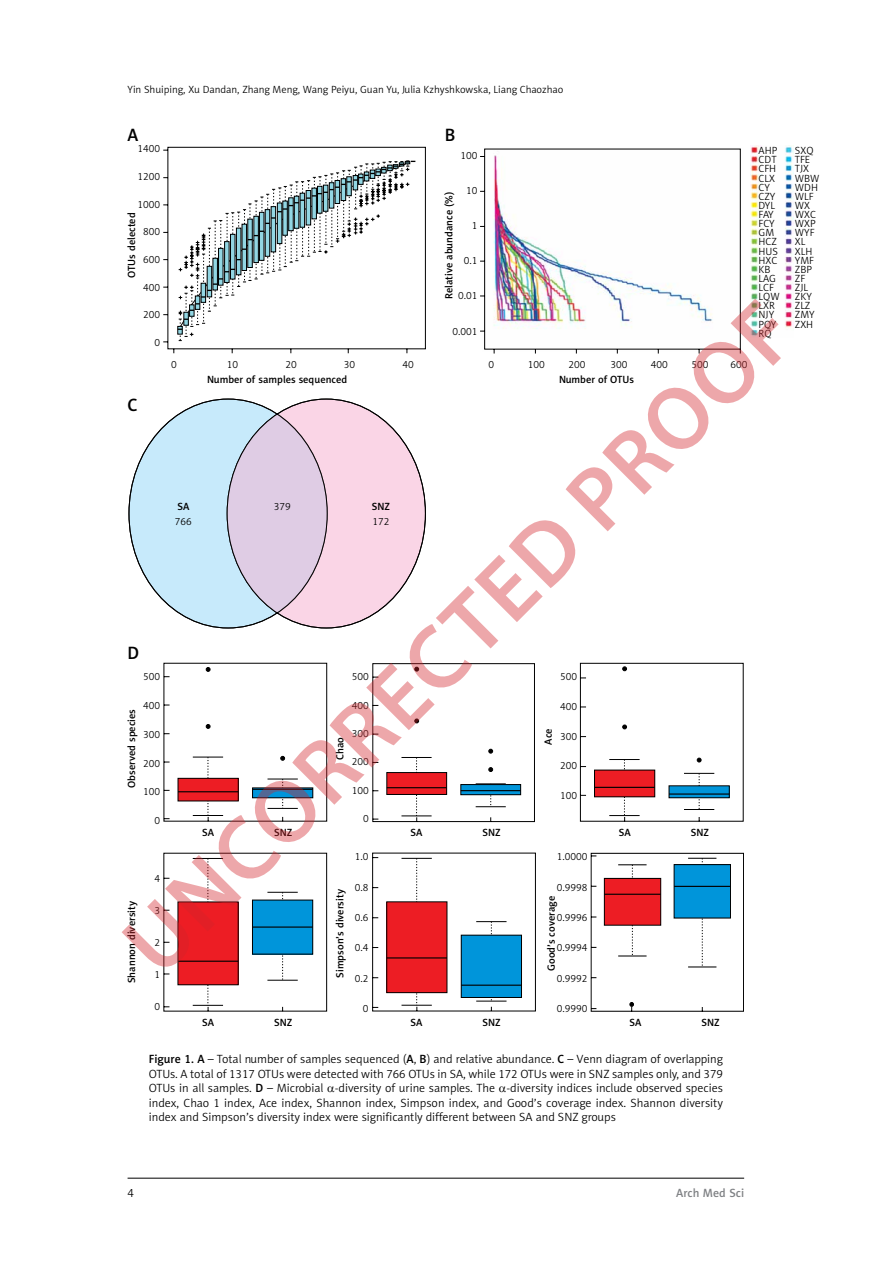
<style>
.page{position:relative;width:893px;height:1263px;background:#fff}
.page>*{position:absolute;margin:0;border:0;box-sizing:border-box;transform-origin:0 0}
.t1{font:18px "Naomi Sans EFN Medium";color:#000}
.t2{font:12px/14.4px "Naomi Sans EFN Light";color:#000;text-align:justify}
.t3{font:12px "Naomi Sans EFN Medium";color:#808285}
.t4{font:10.5px/9.1px "Naomi Sans EFN Light";color:#000}
.t5{font:10.5px "Naomi Sans EFN Medium";color:#000}
.s1{font-family:"Naomi Sans EFN Medium"}
</style>
<div class="page">
<hr style="left:128px;top:1178px;width:616px;height:1px;background:#000">
<svg style="left:163px;top:147px;width:263px;height:152px"></svg>
<svg style="left:178px;top:161px;width:237px;height:138px"></svg>
<svg style="left:480px;top:148px;width:261px;height:151px"></svg>
<img style="left:750px;top:146px;width:43px;height:182px">
<svg style="left:163px;top:970px;width:164px;height:42px"></svg>
<hr style="left:267px;top:980px;width:31px;height:1px;background:#000">
<div style="left:178px;top:902px;width:60px;height:83px;background:#ed1d24"></div>
<svg style="left:372px;top:970px;width:164px;height:41px"></svg>
<hr style="left:476px;top:1001px;width:30px;height:1px;background:#000">
<div style="left:387px;top:902px;width:60px;height:91px;background:#ed1d24"></div>
<div style="left:386px;top:901px;width:61px;height:92px;border:1px solid #000"></div>
<div style="left:461px;top:935px;width:60px;height:62px;background:#0095da"></div>
<div style="left:461px;top:935px;width:61px;height:63px;border:1px solid #000"></div>
<hr style="left:461px;top:984px;width:60px;height:2px;background:#000">
<svg style="left:591px;top:970px;width:153px;height:42px"></svg>
<svg style="left:122px;top:299px;width:659px;height:671px"></svg>
<p class="t4" style="left:128px;top:85px;width:437px">Yin Shuiping, Xu Dandan, Zhang Meng, Wang Peiyu, Guan Yu, Julia Kzhyshkowska, Liang Chaozhao</p>
<h1 class="t1" style="left:128px;top:124px;width:12px">A</h1>
<p class="t4" style="left:138px;top:144px;width:24px">1400</p>
<p class="t4" style="left:138px;top:172px;width:24px">1200</p>
<p class="t4" style="left:138px;top:199px;width:24px">1000</p>
<p class="t4" style="left:143px;top:227px;width:19px">800</p>
<p class="t4" style="left:143px;top:255px;width:19px">600</p>
<p class="t4" style="left:143px;top:283px;width:19px">400</p>
<p class="t4" style="left:143px;top:310px;width:19px">200</p>
<p class="t4" style="left:155px;top:338px;width:7px">0</p>
<p class="t5" style="left:125px;top:278px;width:67px;rotate:-90deg">OTUs delected</p>
<h1 class="t1" style="left:127px;top:394px;width:12px">C</h1>
<p class="t4" style="left:171px;top:360px;width:7px">0</p>
<p class="t4" style="left:227px;top:360px;width:13px">10</p>
<p class="t4" style="left:285px;top:360px;width:13px">20</p>
<p class="t4" style="left:344px;top:360px;width:13px">30</p>
<p class="t4" style="left:402px;top:360px;width:13px">40</p>
<p class="t5" style="left:207px;top:374px;width:141px">Number of samples sequenced</p>
<h1 class="t1" style="left:445px;top:124px;width:12px">B</h1>
<p class="t4" style="left:461px;top:150px;width:19px">100</p>
<p class="t4" style="left:466px;top:186px;width:13px">10</p>
<p class="t4" style="left:472px;top:221px;width:7px">1</p>
<p class="t4" style="left:464px;top:256px;width:15px">0.1</p>
<p class="t4" style="left:458px;top:291px;width:21px">0.01</p>
<p class="t4" style="left:453px;top:326px;width:27px">0.001</p>
<p class="t5" style="left:443px;top:299px;width:109px;rotate:-90deg">Relative abundance (%)</p>
<p class="t4" style="left:488px;top:360px;width:7px">0</p>
<p class="t4" style="left:528px;top:360px;width:19px">100</p>
<p class="t4" style="left:568px;top:360px;width:19px">200</p>
<p class="t4" style="left:610px;top:360px;width:19px">300</p>
<p class="t4" style="left:651px;top:360px;width:19px">400</p>
<p class="t4" style="left:691px;top:360px;width:19px">500</p>
<p class="t4" style="left:730px;top:360px;width:19px">600</p>
<p class="t5" style="left:559px;top:374px;width:77px">Number of OTUs</p>
<p class="t4" style="left:759px;top:146px;width:22px">AHP<br>CDT<br>CFH<br>CLX<br>CY<br>CZY<br>DYL<br>FAY<br>FCY<br>GM<br>HCZ<br>HUS<br>HXC<br>KB<br>LAG<br>LCF<br>LQW<br>LXR<br>NJY<br>PQY<br>RQ</p>
<p class="t4" style="left:795px;top:146px;width:26px">SXQ<br>TFE<br>TJX<br>WBW<br>WDH<br>WLF<br>WX<br>WXC<br>WXP<br>WYF<br>XL<br>XLH<br>YMF<br>ZBP<br>ZF<br>ZJL<br>ZKY<br>ZLZ<br>ZMY<br>ZXH</p>
<p class="t5" style="left:177px;top:500px;width:13px">SA</p>
<p class="t4" style="left:175px;top:517px;width:19px">766</p>
<p class="t4" style="left:274px;top:502px;width:19px">379</p>
<p class="t5" style="left:372px;top:500px;width:20px">SNZ</p>
<p class="t4" style="left:372px;top:517px;width:19px">172</p>
<h1 class="t1" style="left:128px;top:642px;width:13px">D</h1>
<p class="t4" style="left:143px;top:672px;width:19px">500</p>
<p class="t4" style="left:143px;top:701px;width:19px">400</p>
<p class="t4" style="left:143px;top:730px;width:19px">300</p>
<p class="t4" style="left:143px;top:758px;width:19px">200</p>
<p class="t4" style="left:143px;top:787px;width:19px">100</p>
<p class="t4" style="left:155px;top:816px;width:7px">0</p>
<p class="t5" style="left:125px;top:788px;width:80px;rotate:-90deg">Observed species</p>
<p class="t5" style="left:125px;top:983px;width:84px;rotate:-90deg">Shannon diversity</p>
<p class="t4" style="left:155px;top:873px;width:7px">4</p>
<p class="t4" style="left:155px;top:906px;width:7px">3</p>
<p class="t4" style="left:155px;top:938px;width:7px">2</p>
<p class="t4" style="left:155px;top:970px;width:7px">1</p>
<p class="t4" style="left:155px;top:1002px;width:7px">0</p>
<p class="t5" style="left:202px;top:826px;width:13px">SA</p>
<p class="t5" style="left:274px;top:826px;width:20px">SNZ</p>
<p class="t5" style="left:202px;top:1016px;width:13px">SA</p>
<p class="t5" style="left:274px;top:1016px;width:20px">SNZ</p>
<p class="t4" style="left:352px;top:672px;width:19px">500</p>
<p class="t4" style="left:352px;top:700px;width:19px">400</p>
<p class="t4" style="left:352px;top:729px;width:19px">300</p>
<p class="t4" style="left:352px;top:757px;width:19px">200</p>
<p class="t4" style="left:352px;top:786px;width:19px">100</p>
<p class="t4" style="left:363px;top:814px;width:7px">0</p>
<p class="t4" style="left:355px;top:852px;width:15px">1.0</p>
<p class="t4" style="left:355px;top:883px;width:15px">0.8</p>
<p class="t4" style="left:355px;top:913px;width:15px">0.6</p>
<p class="t4" style="left:355px;top:943px;width:15px">0.4</p>
<p class="t4" style="left:355px;top:974px;width:15px">0.2</p>
<p class="t4" style="left:363px;top:1004px;width:7px">0</p>
<p class="t5" style="left:334px;top:760px;width:24px;rotate:-90deg">Chao</p>
<p class="t5" style="left:334px;top:978px;width:90px;rotate:-90deg">Simpson’s diversity</p>
<p class="t5" style="left:411px;top:826px;width:13px">SA</p>
<p class="t5" style="left:482px;top:826px;width:20px">SNZ</p>
<p class="t5" style="left:410px;top:1016px;width:13px">SA</p>
<p class="t5" style="left:482px;top:1016px;width:20px">SNZ</p>
<p class="t5" style="left:542px;top:745px;width:18px;rotate:-90deg">Ace</p>
<p class="t4" style="left:560px;top:672px;width:19px">500</p>
<p class="t4" style="left:560px;top:702px;width:19px">400</p>
<p class="t4" style="left:560px;top:731px;width:19px">300</p>
<p class="t4" style="left:560px;top:761px;width:19px">200</p>
<p class="t4" style="left:560px;top:791px;width:19px">100</p>
<p class="t4" style="left:557px;top:852px;width:32px">1.0000</p>
<p class="t4" style="left:557px;top:882px;width:32px">0.9998</p>
<p class="t4" style="left:557px;top:913px;width:32px">0.9996</p>
<p class="t4" style="left:557px;top:943px;width:32px">0.9994</p>
<p class="t4" style="left:557px;top:974px;width:32px">0.9992</p>
<p class="t4" style="left:557px;top:1004px;width:32px">0.9990</p>
<p class="t5" style="left:545px;top:971px;width:76px;rotate:-90deg">Good’s coverage</p>
<p class="t5" style="left:619px;top:826px;width:13px">SA</p>
<p class="t5" style="left:691px;top:826px;width:20px">SNZ</p>
<p class="t5" style="left:629px;top:1016px;width:13px">SA</p>
<p class="t5" style="left:701px;top:1016px;width:20px">SNZ</p>
<p class="t2" style="left:149px;top:1052px;width:576px"><span class="s1">Figure 1. A</span> – Total number of samples sequenced (<span class="s1">A</span>, <span class="s1">B</span>) and relative abundance. <span class="s1">C</span> – Venn diagram of overlapping OTUs. A total of 1317 OTUs were detected with 766 OTUs in SA, while 172 OTUs were in SNZ samples only, and 379<br>OTUs in all samples. <span class="s1">D</span> – Microbial -diversity of urine samples. The -diversity indices include observed species index, Chao 1 index, Ace index, Shannon index, Simpson index, and Good’s coverage index. Shannon diversity index and Simpson’s diversity index were significantly different between SA and SNZ groups</p>
<p class="t2" style="left:128px;top:1186px;width:8px">4</p>
<p class="t3" style="left:676px;top:1186px;width:69px">Arch Med Sci</p>
</div>
